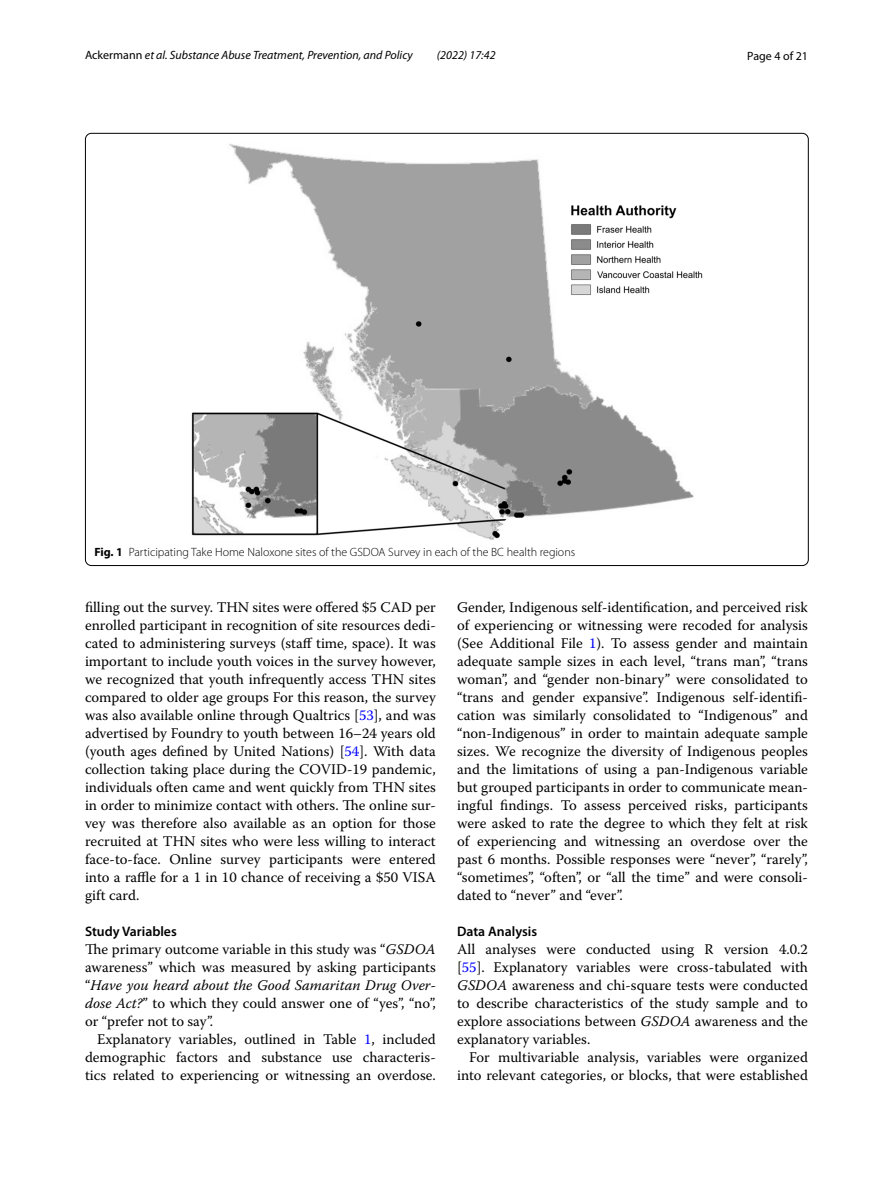
<style>
.page{position:relative;width:893px;height:1187px;background:#fff}
.page>*{position:absolute;margin:0;border:0;box-sizing:border-box;transform-origin:0 0}
.t1{font:14.7px/18px "Warnock Pro";color:#000;text-align:justify}
.t2{font:600 13.8px "Myriad Pro";color:#000}
.t3{font:300 12px "Myriad Pro";color:#000}
.t4{font:italic 12px "Myriad Pro";color:#000}
.t5{font:12px "Myriad Pro";color:#000}
.s1{font-style:normal}
.s2{font-weight:700}
.s3{color:#00f}
.s4{font-style:italic}
</style>
<div class="page">
<img style="left:192px;top:144px;width:510px;height:396px">
<p class="t4" style="left:85px;top:48px;width:329px"><span class="s1">Ackermann</span> et al. Substance Abuse Treatment, Prevention, and Policy</p>
<p class="t4" style="left:437px;top:48px;width:60px">(2022) 17:42</p>
<p class="t5" style="left:747px;top:48px;width:62px">Page 4 of 21</p>
<p class="t3" style="left:94px;top:545px;width:482px"><span class="s2">Fig. 1</span> Participating Take Home Naloxone sites of the GSDOA Survey in each of the BC health regions</p>
<p class="t1" style="left:85px;top:597px;width:352px">filling out the survey. THN sites were offered $5 CAD per enrolled participant in recognition of site resources dedi&shy;cated to administering surveys (staff time, space). It was important to include youth voices in the survey however, we recognized that youth infrequently access THN sites compared to older age groups For this reason, the survey was also available online through Qualtrics [<span class="s3">53</span>], and was advertised by Foundry to youth between 16–24 years old (youth ages defined by United Nations) [<span class="s3">54</span>]. With data collection taking place during the COVID-19 pandemic, individuals often came and went quickly from THN sites in order to minimize contact with others. The online sur&shy;vey was therefore also available as an option for those recruited at THN sites who were less willing to interact face-to-face. Online survey participants were entered into a raffle for a 1 in 10 chance of receiving a $50 VISA gift card.</p>
<p class="t2" style="left:85px;top:922px;width:93px">Study Variables</p>
<p class="t1" style="left:85px;top:939px;width:352px">The primary outcome variable in this study was “<span class="s4">GSDOA </span>awareness” which was measured by asking participants “<span class="s4">Have you heard about the Good Samaritan Drug Over&shy;dose Act?</span>” to which they could answer one of “yes”, “no”, or “prefer not to say”.</p>
<p class="t1" style="left:85px;top:1029px;width:352px;text-indent:12px">Explanatory variables, outlined in Table <span class="s3">1</span>, included demographic factors and substance use characteris&shy;tics related to experiencing or witnessing an overdose.</p>
<p class="t1" style="left:457px;top:597px;width:352px">Gender, Indigenous self-identification, and perceived risk of experiencing or witnessing were recoded for analysis (See Additional File <span class="s3">1</span>). To assess gender and maintain adequate sample sizes in each level, “trans man”, “trans woman”, and “gender non-binary” were consolidated to “trans and gender expansive”. Indigenous self-identifi&shy;cation was similarly consolidated to “Indigenous” and “non-Indigenous” in order to maintain adequate sample sizes. We recognize the diversity of Indigenous peoples and the limitations of using a pan-Indigenous variable but grouped participants in order to communicate mean&shy;ingful findings. To assess perceived risks, participants were asked to rate the degree to which they felt at risk of experiencing and witnessing an overdose over the past 6 months. Possible responses were “never”, “rarely”, “sometimes”, “often”, or “all the time” and were consoli&shy;dated to “never” and “ever”.</p>
<p class="t2" style="left:457px;top:922px;width:81px">Data Analysis</p>
<p class="t1" style="left:457px;top:939px;width:352px">All analyses were conducted using R version 4.0.2 [<span class="s3">55</span>]. Explanatory variables were cross-tabulated with <span class="s4">GSDOA</span> awareness and chi-square tests were conducted to describe characteristics of the study sample and to explore associations between <span class="s4">GSDOA</span> awareness and the explanatory variables.</p>
<p class="t1" style="left:457px;top:1047px;width:352px;text-align:right">For multivariable analysis, variables were organized into relevant categories, or blocks, that were established</p>
</div>
